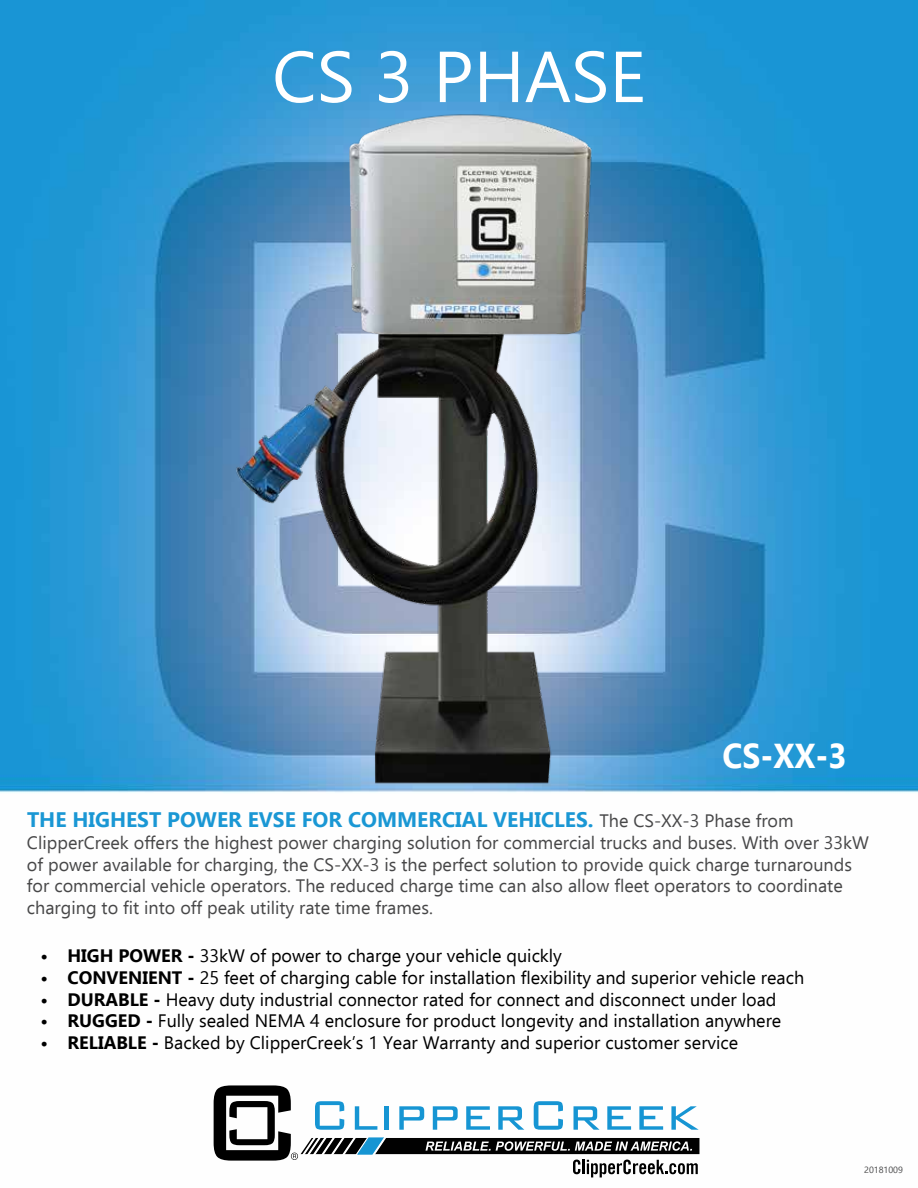
<style>
.page{position:relative;width:918px;height:1188px;background:#fff}
.page>*{position:absolute;margin:0;border:0;box-sizing:border-box;transform-origin:0 0}
.t1{font:72px "Ebrima";color:#fff}
.t2{font:700 34.5px "Ebrima";color:#fff;scale:.93 1}
.t3{font:700 21px "Ebrima";color:#1a97d4}
.t4{font:18px "Ebrima";color:#000}
.t5{font:18px/21.6px "Ebrima";color:#474748}
.t6{font:9px "Ebrima";color:#474748}
.s1{font-weight:400;font-size:18px;color:#474748}
.s2{font-weight:700}
</style>
<div class="page">
<img style="left:0;top:0;width:918px;height:1178px">
<img style="left:228px;top:108px;width:372px;height:679px">
<svg style="left:214px;top:1085px;width:485px;height:92px"></svg>
<h1 class="t1" style="left:272px;top:25px;width:375px">CS 3 PHASE</h1>
<h2 class="t2" style="left:723px;top:730px;width:135px">CS-XX-3</h2>
<p class="t3" style="left:27px;top:804px;width:768px">THE HIGHEST POWER EVSE FOR COMMERCIAL VEHICLES. <span class="s1">The CS-XX-3 Phase from</span></p>
<p class="t5" style="left:27px;top:831px;width:844px">ClipperCreek offers the highest power charging solution for commercial trucks and buses. With over 33kW of power available for charging, the CS-XX-3 is the perfect solution to provide quick charge turnarounds for commercial vehicle operators. The reduced charge time can also allow fleet operators to coordinate charging to fit into off peak utility rate time frames.</p>
<p class="t4" style="left:40px;top:943px;width:523px"><span class="s2">• HIGH POWER -</span> 33kW of power to charge your vehicle quickly</p>
<p class="t4" style="left:40px;top:965px;width:765px"><span class="s2">• CONVENIENT -</span> 25 feet of charging cable for installation flexibility and superior vehicle reach</p>
<p class="t4" style="left:41px;top:986px;width:737px"><span class="s2">• DURABLE -</span> Heavy duty industrial connector rated for connect and disconnect under load</p>
<p class="t4" style="left:41px;top:1008px;width:742px"><span class="s2">• RUGGED -</span> Fully sealed NEMA 4 enclosure for product longevity and installation anywhere</p>
<p class="t4" style="left:41px;top:1030px;width:699px"><span class="s2">• RELIABLE -</span> Backed by ClipperCreek’s 1 Year Warranty and superior customer service</p>
<p class="t6" style="left:864px;top:1163px;width:40px">20181009</p>
</div>
